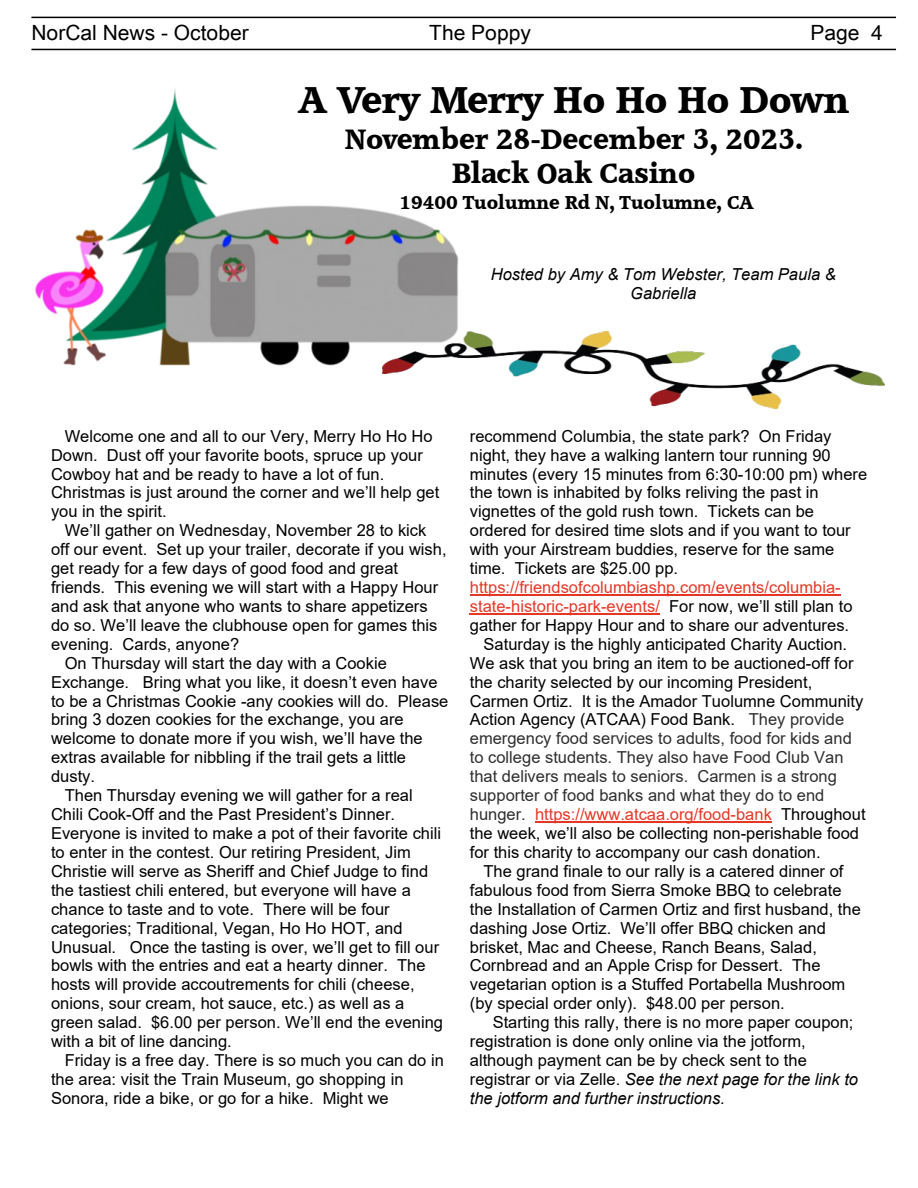
<style>
.page{position:relative;width:918px;height:1188px;background:#fff}
.page>*{position:absolute;margin:0;border:0;box-sizing:border-box;transform-origin:0 0}
.t1{font:36px "Accord SF Bold";color:#000}
.t2{font:27px/34.2px "Accord SF Bold";color:#000;text-align:center}
.t3{font:21px "Arial Unicode MS";color:#000}
.t4{font:18px "Accord SF Bold";color:#000}
.t5{font:16.5px/18.9px "Arial";color:#000}
.t6{font:16.5px "Arial";color:#2f2e2e}
.t7{font:16.5px "Arial";color:#e63726}
.t8{font:italic 16.5px/18.9px "Arial";color:#000;text-align:center}
.s1{color:#000}
.s2{color:#2f2e2e}
.s3{font-style:normal}
</style>
<div class="page">
<hr style="left:31px;top:17px;width:865px;height:1px;background:#000">
<hr style="left:31px;top:49px;width:865px;height:1px;background:#000">
<hr style="left:470px;top:594px;width:371px;height:1px;background:#e63726">
<hr style="left:470px;top:613px;width:190px;height:1px;background:#e63726">
<hr style="left:535px;top:821px;width:237px;height:1px;background:#e63726">
<img style="left:35px;top:88px;width:439px;height:286px">
<img style="left:383px;top:332px;width:501px;height:76px">
<p class="t3" style="left:31px;top:25px;width:219px">NorCal News - October</p>
<p class="t3" style="left:429px;top:25px;width:103px">The Poppy</p>
<p class="t3" style="left:810px;top:25px;width:74px">Page 4</p>
<h1 class="t1" style="left:298px;top:82px;width:553px">A Very Merry Ho Ho Ho Down</h1>
<h2 class="t2" style="left:345px;top:124px;width:459px">November 28-December 3, 2023.<br>Black Oak Casino</h2>
<p class="t4" style="left:400px;top:193px;width:356px">19400 Tuolumne Rd N, Tuolumne, CA</p>
<p class="t8" style="left:491px;top:266px;width:346px">Hosted by Amy &amp; Tom Webster, Team Paula &amp;<br>Gabriella</p>
<p class="t5" style="left:51px;top:428px;width:390px;text-indent:14px">Welcome one and all to our Very, Merry Ho Ho Ho Down. Dust off your favorite boots, spruce up your Cowboy hat and be ready to have a lot of fun.<br>Christmas is just around the corner and we’ll help get you in the spirit.</p>
<p class="t5" style="left:65px;top:523px;width:363px">We’ll gather on Wednesday, November 28 to kick</p>
<p class="t5" style="left:51px;top:541px;width:397px">off our event. Set up your trailer, decorate if you wish,</p>
<p class="t5" style="left:51px;top:560px;width:349px">get ready for a few days of good food and great</p>
<p class="t5" style="left:51px;top:579px;width:389px">friends. This evening we will start with a Happy Hour</p>
<p class="t5" style="left:51px;top:598px;width:378px">and ask that anyone who wants to share appetizers</p>
<p class="t5" style="left:51px;top:617px;width:388px">do so. We’ll leave the clubhouse open for games this</p>
<p class="t5" style="left:51px;top:636px;width:190px">evening. Cards, anyone?</p>
<p class="t5" style="left:65px;top:655px;width:324px">On Thursday will start the day with a Cookie</p>
<p class="t5" style="left:51px;top:674px;width:388px">Exchange. Bring what you like, it doesn’t even have</p>
<p class="t5" style="left:51px;top:693px;width:399px">to be a Christmas Cookie -any cookies will do. Please</p>
<p class="t5" style="left:51px;top:712px;width:354px">bring 3 dozen cookies for the exchange, you are</p>
<p class="t5" style="left:51px;top:731px;width:373px">welcome to donate more if you wish, we’ll have the</p>
<p class="t5" style="left:51px;top:750px;width:357px">extras available for nibbling if the trail gets a little</p>
<p class="t5" style="left:51px;top:769px;width:46px">dusty.</p>
<p class="t5" style="left:65px;top:787px;width:349px">Then Thursday evening we will gather for a real</p>
<p class="t5" style="left:51px;top:806px;width:346px">Chili Cook-Off and the Past President’s Dinner.</p>
<p class="t5" style="left:51px;top:825px;width:392px">Everyone is invited to make a pot of their favorite chili</p>
<p class="t5" style="left:51px;top:844px;width:361px">to enter in the contest. Our retiring President, Jim</p>
<p class="t5" style="left:51px;top:863px;width:379px">Christie will serve as Sheriff and Chief Judge to find</p>
<p class="t5" style="left:51px;top:882px;width:361px">the tastiest chili entered, but everyone will have a</p>
<p class="t5" style="left:51px;top:901px;width:340px">chance to taste and to vote. There will be four</p>
<p class="t5" style="left:51px;top:920px;width:353px">categories; Traditional, Vegan, Ho Ho HOT, and</p>
<p class="t5" style="left:51px;top:939px;width:390px">Unusual. Once the tasting is over, we’ll get to fill our</p>
<p class="t5" style="left:51px;top:958px;width:376px">bowls with the entries and eat a hearty dinner. The</p>
<p class="t5" style="left:51px;top:977px;width:365px">hosts will provide accoutrements for chili (cheese,</p>
<p class="t5" style="left:51px;top:996px;width:355px">onions, sour cream, hot sauce, etc.) as well as a</p>
<p class="t5" style="left:51px;top:1014px;width:394px">green salad. $6.00 per person. We’ll end the evening</p>
<p class="t5" style="left:51px;top:1033px;width:182px">with a bit of line dancing.</p>
<p class="t5" style="left:65px;top:1052px;width:381px">Friday is a free day. There is so much you can do in</p>
<p class="t5" style="left:51px;top:1071px;width:354px">the area: visit the Train Museum, go shopping in</p>
<p class="t5" style="left:51px;top:1090px;width:339px">Sonora, ride a bike, or go for a hike. Might we</p>
<p class="t5" style="left:470px;top:428px;width:399px">recommend Columbia, the state park? On Friday night, they have a walking lantern tour running 90 minutes (every 15 minutes from 6:30-10:00 pm) where the town is inhabited by folks reliving the past in vignettes of the gold rush town. Tickets can be ordered for desired time slots and if you want to tour with your Airstream buddies, reserve for the same time. Tickets are $25.00 pp.</p>
<p class="t7" style="left:470px;top:581px;width:372px">https://friendsofcolumbiashp.com/events/columbia-</p>
<p class="t7" style="left:470px;top:600px;width:384px">state-historic-park-events/ <span class="s1">For now, we’ll still plan to</span></p>
<p class="t5" style="left:470px;top:617px;width:381px">gather for Happy Hour and to share our adventures.</p>
<p class="t5" style="left:484px;top:636px;width:365px">Saturday is the highly anticipated Charity Auction.</p>
<p class="t5" style="left:470px;top:655px;width:385px">We ask that you bring an item to be auctioned-off for</p>
<p class="t5" style="left:470px;top:674px;width:344px">the charity selected by our incoming President,</p>
<p class="t5" style="left:470px;top:693px;width:395px">Carmen Ortiz. It is the Amador Tuolumne Community</p>
<p class="t5" style="left:470px;top:712px;width:376px">Action Agency (ATCAA) Food Bank. <span class="s2">They provide</span></p>
<p class="t6" style="left:470px;top:732px;width:384px">emergency food services to adults, food for kids and</p>
<p class="t6" style="left:470px;top:751px;width:375px">to college students. They also have Food Club Van</p>
<p class="t6" style="left:470px;top:770px;width:369px">that delivers meals to seniors. Carmen is a strong</p>
<p class="t6" style="left:470px;top:789px;width:356px">supporter of food banks and what they do to end</p>
<p class="t7" style="left:470px;top:808px;width:397px"><span class="s2">hunger.</span> https://www.atcaa.org/food-bank <span class="s1">Throughout</span></p>
<p class="t5" style="left:470px;top:825px;width:391px">the week, we’ll also be collecting non-perishable food</p>
<p class="t5" style="left:470px;top:844px;width:352px">for this charity to accompany our cash donation.</p>
<p class="t5" style="left:484px;top:863px;width:361px">The grand finale to our rally is a catered dinner of</p>
<p class="t5" style="left:470px;top:882px;width:373px">fabulous food from Sierra Smoke BBQ to celebrate</p>
<p class="t5" style="left:470px;top:901px;width:393px">the Installation of Carmen Ortiz and first husband, the</p>
<p class="t5" style="left:470px;top:920px;width:358px">dashing Jose Ortiz. We’ll offer BBQ chicken and</p>
<p class="t5" style="left:470px;top:939px;width:349px">brisket, Mac and Cheese, Ranch Beans, Salad,</p>
<p class="t5" style="left:470px;top:958px;width:352px">Cornbread and an Apple Crisp for Dessert. The</p>
<p class="t5" style="left:470px;top:977px;width:377px">vegetarian option is a Stuffed Portabella Mushroom</p>
<p class="t5" style="left:470px;top:996px;width:317px">(by special order only). $48.00 per person.</p>
<p class="t5" style="left:493px;top:1014px;width:362px">Starting this rally, there is no more paper coupon;</p>
<p class="t5" style="left:470px;top:1033px;width:337px">registration is done only online via the jotform,</p>
<p class="t5" style="left:470px;top:1052px;width:339px">although payment can be by check sent to the</p>
<p class="t8" style="left:470px;top:1071px;width:390px"><span class="s3">registrar or via Zelle.</span> See the next page for the link to</p>
<p class="t8" style="left:470px;top:1090px;width:257px">the jotform and further instructions.</p>
</div>
